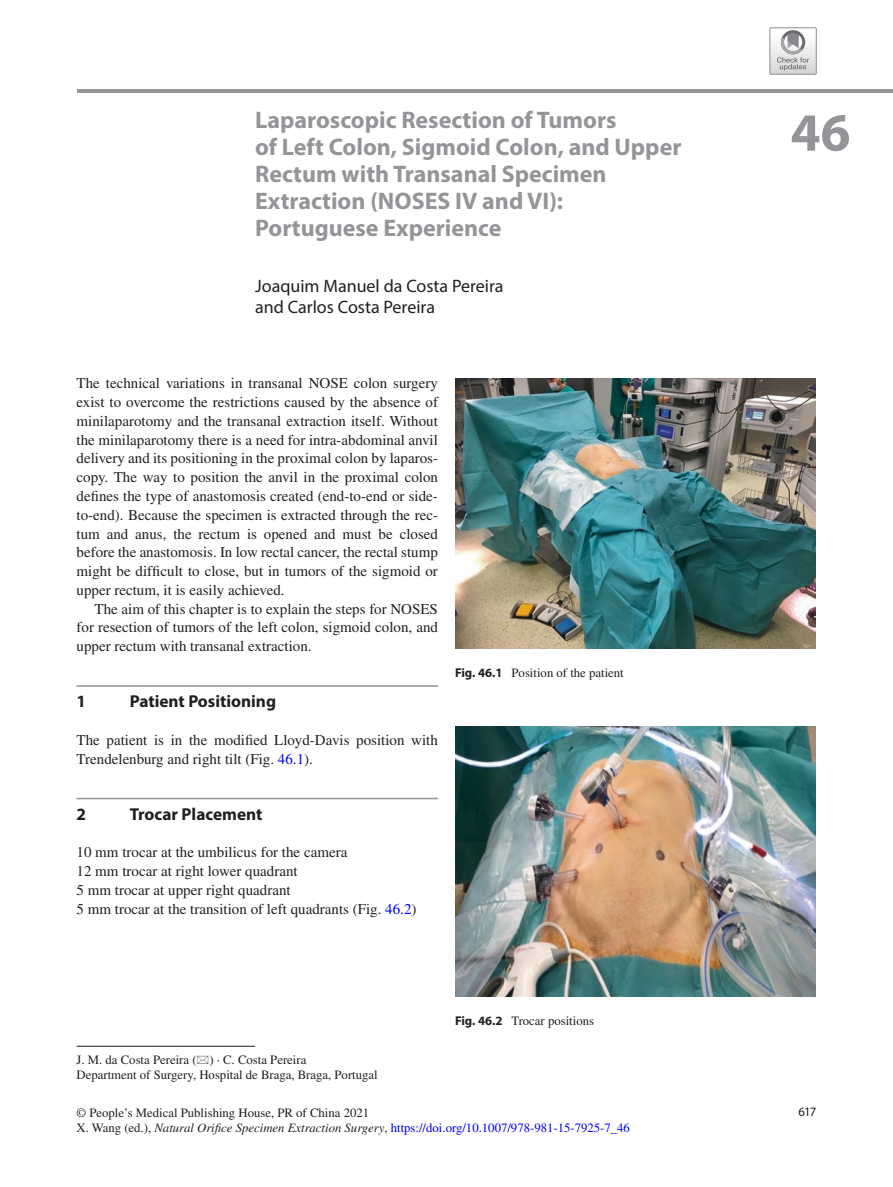
<style>
.page{position:relative;width:893px;height:1187px;background:#fff}
.page>*{position:absolute;margin:0;border:0;box-sizing:border-box;transform-origin:0 0}
.t1{font:700 54px "Myriad Pro";color:#939598}
.t2{font:700 24px/27px "Myriad Pro";color:#939598}
.t3{font:18px/21px "Myriad Pro";color:#231f20}
.t4{font:700 17.25px "Myriad Pro";color:#231f20}
.t5{font:15px/18.8px "Times LT Std";color:#231f20;text-align:justify}
.t6{font:12.75px/15px "Times LT Std";color:#231f20}
.t7{font:12.75px "Times LT Std";color:#00f}
.t8{font:12.75px "Myriad Pro";color:#231f20}
.s1{color:#00f}
.s2{font-family:"Myriad Pro";font-weight:700}
.s3{color:#231f20}
.s4{font-style:italic;color:#231f20}
</style>
<div class="page">
<div style="left:770px;top:28px;width:46px;height:46px;border:1px solid #8c8e91"></div>
<svg style="left:777px;top:30px;width:32px;height:41px"></svg>
<hr style="left:77px;top:89px;width:816px;height:3px;background:#939598">
<hr style="left:77px;top:685px;width:361px;height:1px;background:#939598">
<hr style="left:77px;top:797px;width:361px;height:2px;background:#939598">
<hr style="left:77px;top:1045px;width:178px;height:1px;background:#231f20">
<img style="left:455px;top:378px;width:361px;height:270px">
<img style="left:455px;top:726px;width:361px;height:270px">
<h2 class="t2" style="left:255px;top:106px;width:428px">Laparoscopic Resection of Tumors<br>of Left Colon, Sigmoid Colon, and Upper<br>Rectum with Transanal Specimen<br>Extraction (NOSES IV and VI):<br>Portuguese Experience</h2>
<p class="t3" style="left:255px;top:275px;width:250px">Joaquim Manuel da Costa Pereira and Carlos Costa Pereira</p>
<p class="t5" style="left:77px;top:374px;width:363px">The technical variations in transanal NOSE colon surgery exist to overcome the restrictions caused by the absence of minilaparotomy and the transanal extraction itself. Without the minilaparotomy there is a need for intra-abdominal anvil delivery and its positioning in the proximal colon by laparos&shy;copy. The way to position the anvil in the proximal colon defines the type of anastomosis created (end-to-end or side&shy;to-end). Because the specimen is extracted through the rec&shy;tum and anus, the rectum is opened and must be closed before the anastomosis. In low rectal cancer, the rectal stump might be difficult to close, but in tumors of the sigmoid or upper rectum, it is easily achieved.</p>
<p class="t5" style="left:77px;top:599px;width:363px;text-indent:18px">The aim of this chapter is to explain the steps for NOSES for resection of tumors of the left colon, sigmoid colon, and upper rectum with transanal extraction.</p>
<p class="t4" style="left:77px;top:690px;width:11px">1</p>
<p class="t4" style="left:130px;top:690px;width:148px">Patient Positioning</p>
<p class="t5" style="left:77px;top:730px;width:363px">The patient is in the modified Lloyd-Davis position with<br>Trendelenburg and right tilt (Fig. <span class="s1">46.1</span>).</p>
<p class="t4" style="left:77px;top:802px;width:11px">2</p>
<p class="t4" style="left:130px;top:802px;width:134px">Trocar Placement</p>
<p class="t5" style="left:77px;top:842px;width:341px;text-align:left">10 mm trocar at the umbilicus for the camera<br>12 mm trocar at right lower quadrant<br>5 mm trocar at upper right quadrant<br>5 mm trocar at the transition of left quadrants (Fig. <span class="s1">46.2</span>)</p>
<p class="t6" style="left:455px;top:665px;width:170px"><span class="s2">Fig. 46.1</span> Position of the patient</p>
<p class="t6" style="left:77px;top:1052px;width:303px">J. M. da Costa Pereira ( ) · C. Costa Pereira<br>Department of Surgery, Hospital de Braga, Braga, Portugal</p>
<p class="t6" style="left:455px;top:1013px;width:141px"><span class="s2">Fig. 46.2</span> Trocar positions</p>
<h1 class="t1" style="left:790px;top:97px;width:61px">46</h1>
<p class="t6" style="left:77px;top:1104px;width:294px">© People’s Medical Publishing House, PR of China 2021</p>
<p class="t8" style="left:798px;top:1103px;width:20px">617</p>
<p class="t7" style="left:77px;top:1120px;width:555px"><span class="s3">X. Wang (ed.),</span> <span class="s4">Natural Orifice Specimen Extraction Surgery</span><span class="s3">,</span> https://doi.org/10.1007/978-981-15-7925-7_46</p>
</div>
